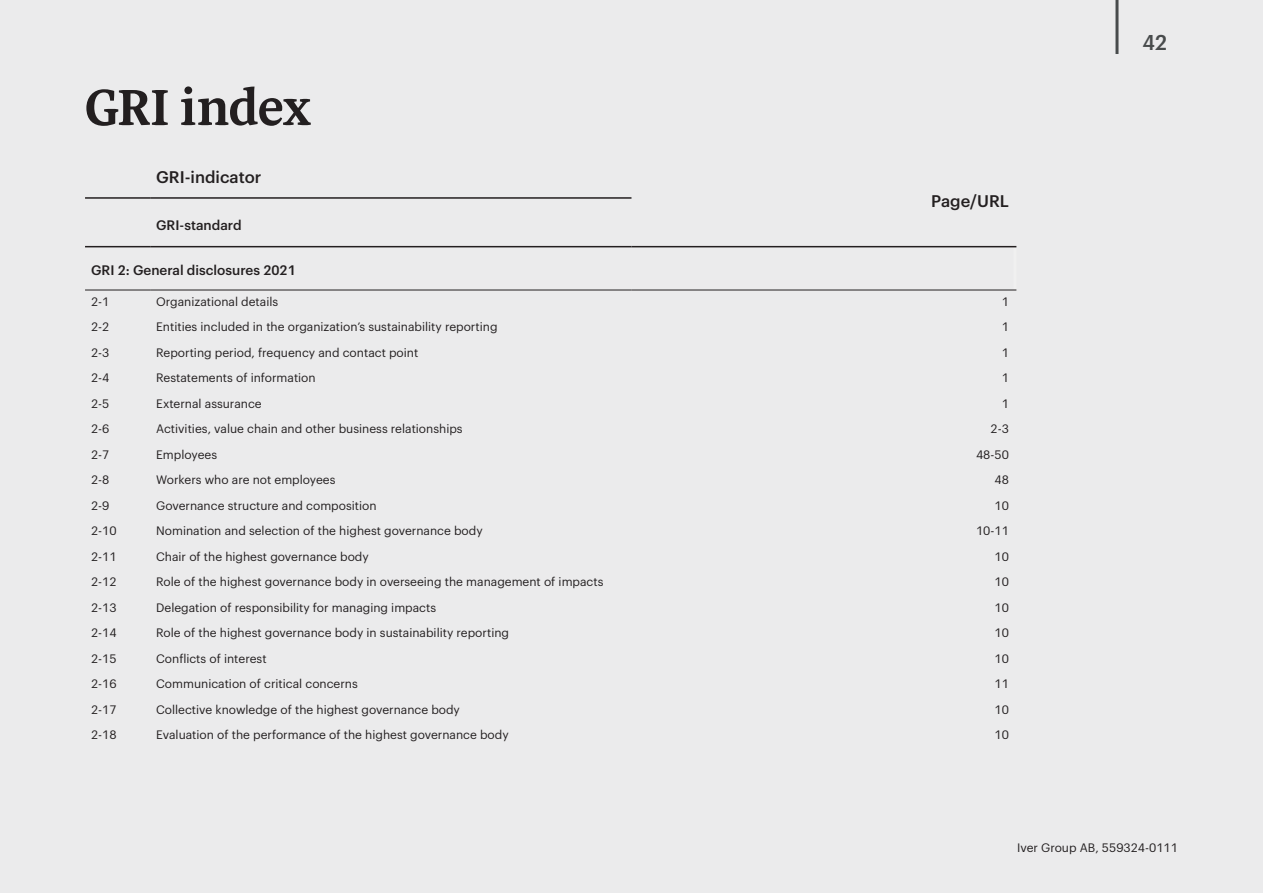
<style>
.page{position:relative;width:1263px;height:893px;background:#ebebec}
.page>*{position:absolute;margin:0;border:0;box-sizing:border-box;transform-origin:0 0}
.Rubrik{font:700 54px "Aleksei";letter-spacing:-.015em;color:#231f20}
.t1{font:500 21px "Graphik";color:#484b4c}
.Tabellrubrik{font:500 16.5px "Graphik";color:#231f20}
.Tabellunderrubrik{font:500 13.5px "Graphik";color:#231f20}
.Tabelltext{font:12px "Graphik";color:#231f20}
</style>
<div class="page">
<hr style="left:1115px;top:0;width:3px;height:54px;background:#484b4c">
<hr style="left:1013px;top:247px;width:3px;height:43px;background:#f0f0f0">
<hr style="left:85px;top:290px;width:65px;height:1px;background:#231f20">
<hr style="left:150px;top:290px;width:481px;height:1px;background:#231f20">
<hr style="left:631px;top:290px;width:385px;height:1px;background:#231f20">
<hr style="left:85px;top:197px;width:65px;height:2px;background:#231f20">
<hr style="left:150px;top:197px;width:481px;height:2px;background:#231f20">
<hr style="left:631px;top:246px;width:385px;height:1px;background:#231f20">
<hr style="left:85px;top:246px;width:65px;height:1px;background:#231f20">
<hr style="left:150px;top:246px;width:481px;height:1px;background:#231f20">
<p class="Rubrik" style="left:85px;top:72px;width:227px">GRI index</p>
<p class="Tabellrubrik" style="left:156px;top:164px;width:107px">GRI-indicator</p>
<p class="Tabellrubrik" style="left:931px;top:188px;width:79px">Page/URL</p>
<p class="Tabellunderrubrik" style="left:156px;top:215px;width:87px">GRI-standard</p>
<p class="Tabellunderrubrik" style="left:91px;top:260px;width:206px">GRI 2: General disclosures 2021</p>
<p class="Tabelltext" style="left:91px;top:292px;width:20px">2-1</p>
<p class="Tabelltext" style="left:156px;top:292px;width:124px">Organizational details</p>
<p class="Tabelltext" style="left:1002px;top:292px;width:9px">1</p>
<p class="Tabelltext" style="left:91px;top:318px;width:20px">2-2</p>
<p class="Tabelltext" style="left:156px;top:318px;width:343px">Entities included in the organization’s sustainability reporting</p>
<p class="Tabelltext" style="left:1002px;top:318px;width:9px">1</p>
<p class="Tabelltext" style="left:91px;top:343px;width:20px">2-3</p>
<p class="Tabelltext" style="left:156px;top:343px;width:264px">Reporting period, frequency and contact point</p>
<p class="Tabelltext" style="left:1002px;top:343px;width:9px">1</p>
<p class="Tabelltext" style="left:91px;top:369px;width:20px">2-4</p>
<p class="Tabelltext" style="left:156px;top:369px;width:161px">Restatements of information</p>
<p class="Tabelltext" style="left:1002px;top:369px;width:9px">1</p>
<p class="Tabelltext" style="left:91px;top:394px;width:20px">2-5</p>
<p class="Tabelltext" style="left:156px;top:394px;width:107px">External assurance</p>
<p class="Tabelltext" style="left:1002px;top:394px;width:9px">1</p>
<p class="Tabelltext" style="left:91px;top:420px;width:20px">2-6</p>
<p class="Tabelltext" style="left:156px;top:420px;width:308px">Activities, value chain and other business relationships</p>
<p class="Tabelltext" style="left:990px;top:420px;width:20px">2-3</p>
<p class="Tabelltext" style="left:91px;top:445px;width:20px">2-7</p>
<p class="Tabelltext" style="left:156px;top:445px;width:62px">Employees</p>
<p class="Tabelltext" style="left:976px;top:445px;width:34px">48-50</p>
<p class="Tabelltext" style="left:91px;top:471px;width:20px">2-8</p>
<p class="Tabelltext" style="left:156px;top:471px;width:181px">Workers who are not employees</p>
<p class="Tabelltext" style="left:994px;top:471px;width:16px">48</p>
<p class="Tabelltext" style="left:91px;top:496px;width:20px">2-9</p>
<p class="Tabelltext" style="left:156px;top:496px;width:222px">Governance structure and composition</p>
<p class="Tabelltext" style="left:994px;top:496px;width:16px">10</p>
<p class="Tabelltext" style="left:91px;top:522px;width:27px">2-10</p>
<p class="Tabelltext" style="left:156px;top:522px;width:328px">Nomination and selection of the highest governance body</p>
<p class="Tabelltext" style="left:976px;top:522px;width:34px">10-11</p>
<p class="Tabelltext" style="left:91px;top:547px;width:27px">2-11</p>
<p class="Tabelltext" style="left:156px;top:547px;width:214px">Chair of the highest governance body</p>
<p class="Tabelltext" style="left:994px;top:547px;width:16px">10</p>
<p class="Tabelltext" style="left:91px;top:573px;width:27px">2-12</p>
<p class="Tabelltext" style="left:156px;top:573px;width:449px">Role of the highest governance body in overseeing the management of impacts</p>
<p class="Tabelltext" style="left:994px;top:573px;width:16px">10</p>
<p class="Tabelltext" style="left:91px;top:598px;width:27px">2-13</p>
<p class="Tabelltext" style="left:156px;top:598px;width:281px">Delegation of responsibility for managing impacts</p>
<p class="Tabelltext" style="left:994px;top:598px;width:16px">10</p>
<p class="Tabelltext" style="left:91px;top:624px;width:27px">2-14</p>
<p class="Tabelltext" style="left:156px;top:624px;width:354px">Role of the highest governance body in sustainability reporting</p>
<p class="Tabelltext" style="left:994px;top:624px;width:16px">10</p>
<p class="Tabelltext" style="left:91px;top:650px;width:27px">2-15</p>
<p class="Tabelltext" style="left:156px;top:650px;width:112px">Conflicts of interest</p>
<p class="Tabelltext" style="left:994px;top:650px;width:16px">10</p>
<p class="Tabelltext" style="left:91px;top:675px;width:27px">2-16</p>
<p class="Tabelltext" style="left:156px;top:675px;width:203px">Communication of critical concerns</p>
<p class="Tabelltext" style="left:994px;top:675px;width:16px">11</p>
<p class="Tabelltext" style="left:91px;top:701px;width:27px">2-17</p>
<p class="Tabelltext" style="left:156px;top:701px;width:305px">Collective knowledge of the highest governance body</p>
<p class="Tabelltext" style="left:994px;top:701px;width:16px">10</p>
<p class="Tabelltext" style="left:91px;top:726px;width:27px">2-18</p>
<p class="Tabelltext" style="left:156px;top:726px;width:354px">Evaluation of the performance of the highest governance body</p>
<p class="Tabelltext" style="left:994px;top:726px;width:16px">10</p>
<h2 class="t1" style="left:1142px;top:27px;width:27px">42</h2>
<p class="Tabelltext" style="left:1017px;top:839px;width:162px">Iver Group AB, 559324-0111</p>
</div>
